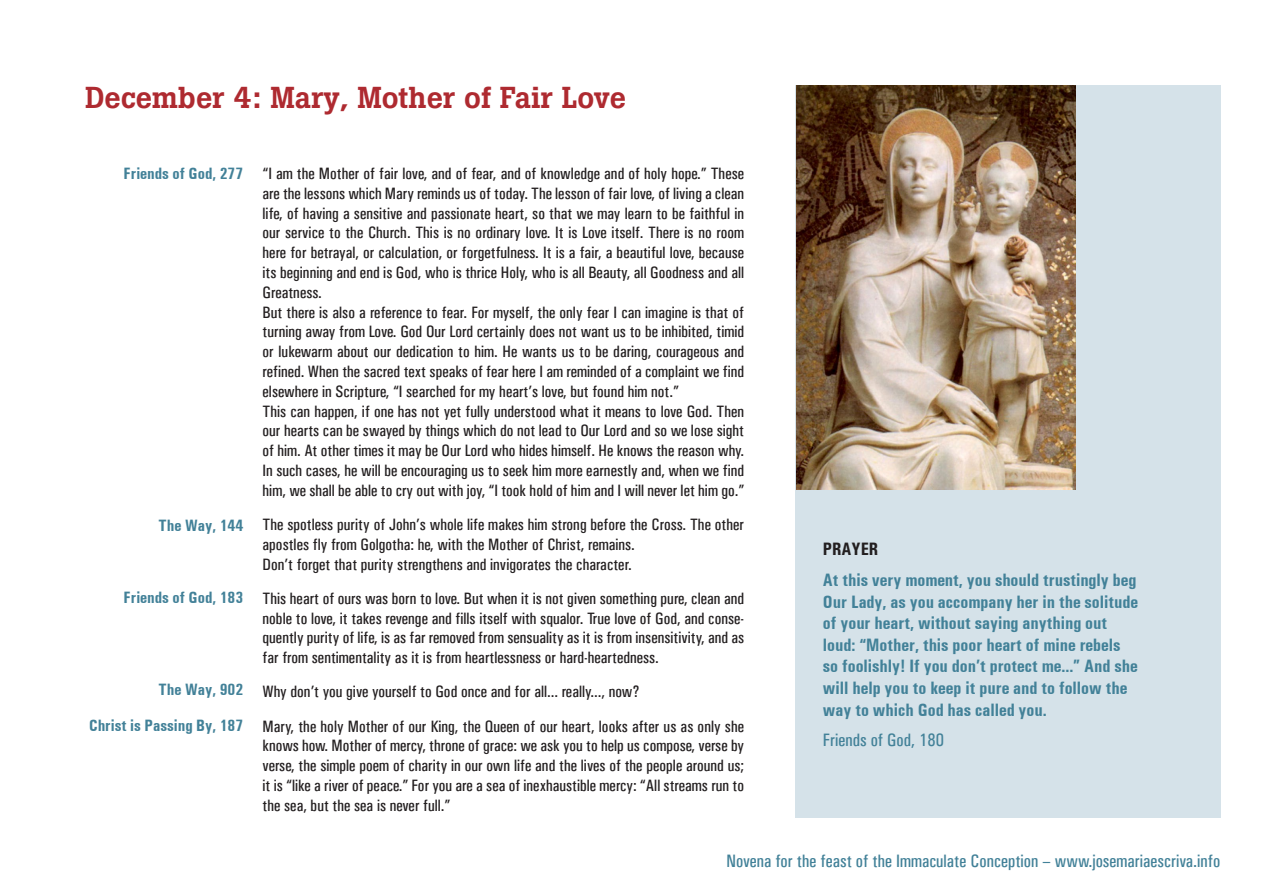
<style>
.page{position:relative;width:1263px;height:893px;background:#fff}
.page>*{position:absolute;margin:0;border:0;box-sizing:border-box;transform-origin:0 0}
.t1{font:500 30px "Boton";color:#ae2a30}
.t2{font:700 condensed 18px/21.6px "Univers";color:#428198}
.t3{font:18px "Univers Condensed";color:#428198}
.t4{font:700 condensed 18px "Univers";color:#231f20}
.t5{font:16.5px/19.8px "Univers Condensed";color:#231f20}
.t6{font:700 condensed 16.5px/35.4px "Univers";color:#428198;text-align:right}
</style>
<div class="page">
<div style="left:795px;top:85px;width:425px;height:733px;background:#d5e2e9"></div>
<img style="left:796px;top:85px;width:279px;height:405px">
<h1 class="t1" style="left:85px;top:79px;width:543px">December 4: Mary, Mother of Fair Love</h1>
<p class="t6" style="left:124px;top:156px;width:121px">Friends of God, 277</p>
<p class="t6" style="left:159px;top:507px;width:86px">The Way, 144</p>
<p class="t6" style="left:124px;top:580px;width:121px">Friends of God, 183</p>
<p class="t6" style="left:89px;top:672px;width:156px">The Way, 902<br>Christ is Passing By, 187</p>
<p class="t5" style="left:263px;top:163px;width:483px">“I am the Mother of fair love, and of fear, and of knowledge and of holy hope.” These are the lessons which Mary reminds us of today. The lesson of fair love, of living a clean life, of having a sensitive and passionate heart, so that we may learn to be faithful in our service to the Church. This is no ordinary love. It is Love itself. There is no room here for betrayal, or calculation, or forgetfulness. It is a fair, a beautiful love, because its beginning and end is God, who is thrice Holy, who is all Beauty, all Goodness and all Greatness.<br>But there is also a reference to fear. For myself, the only fear I can imagine is that of turning away from Love. God Our Lord certainly does not want us to be inhibited, timid or lukewarm about our dedication to him. He wants us to be daring, courageous and refined. When the sacred text speaks of fear here I am reminded of a complaint we find elsewhere in Scripture, “I searched for my heart’s love, but found him not.”<br>This can happen, if one has not yet fully understood what it means to love God. Then our hearts can be swayed by things which do not lead to Our Lord and so we lose sight of him. At other times it may be Our Lord who hides himself. He knows the reason why.<br>In such cases, he will be encouraging us to seek him more earnestly and, when we find him, we shall be able to cry out with joy, “I took hold of him and I will never let him go.”</p>
<p class="t5" style="left:263px;top:514px;width:483px">The spotless purity of John’s whole life makes him strong before the Cross. The other apostles fly from Golgotha: he, with the Mother of Christ, remains.<br>Don’t forget that purity strengthens and invigorates the character.</p>
<p class="t5" style="left:263px;top:588px;width:483px;text-align:justify">This heart of ours was born to love. But when it is not given something pure, clean and noble to love, it takes revenge and fills itself with squalor. True love of God, and conse&shy;quently purity of life, is as far removed from sensuality as it is from insensitivity, and as far from sentimentality as it is from heartlessness or hard-heartedness.</p>
<p class="t5" style="left:263px;top:675px;width:483px;line-height:34.2px">Why don’t you give yourself to God once and for all... really..., now?<br>Mary, the holy Mother of our King, the Queen of our heart, looks after us as only she</p>
<p class="t5" style="left:263px;top:736px;width:483px;text-align:justify">knows how. Mother of mercy, throne of grace: we ask you to help us compose, verse by verse, the simple poem of charity in our own life and the lives of the people around us; it is “like a river of peace.” For you are a sea of inexhaustible mercy: “All streams run to the sea, but the sea is never full.”</p>
<p class="t4" style="left:823px;top:538px;width:57px">PRAYER</p>
<p class="t2" style="left:823px;top:569px;width:317px">At this very moment, you should trustingly beg Our Lady, as you accompany her in the solitude of your heart, without saying anything out loud: “Mother, this poor heart of mine rebels so foolishly! If you don’t protect me...” And she will help you to keep it pure and to follow the way to which God has called you.</p>
<p class="t3" style="left:823px;top:729px;width:123px">Friends of God, 180</p>
<p class="t3" style="left:726px;top:850px;width:495px">Novena for the feast of the Immaculate Conception – www.josemariaescriva.info</p>
</div>
